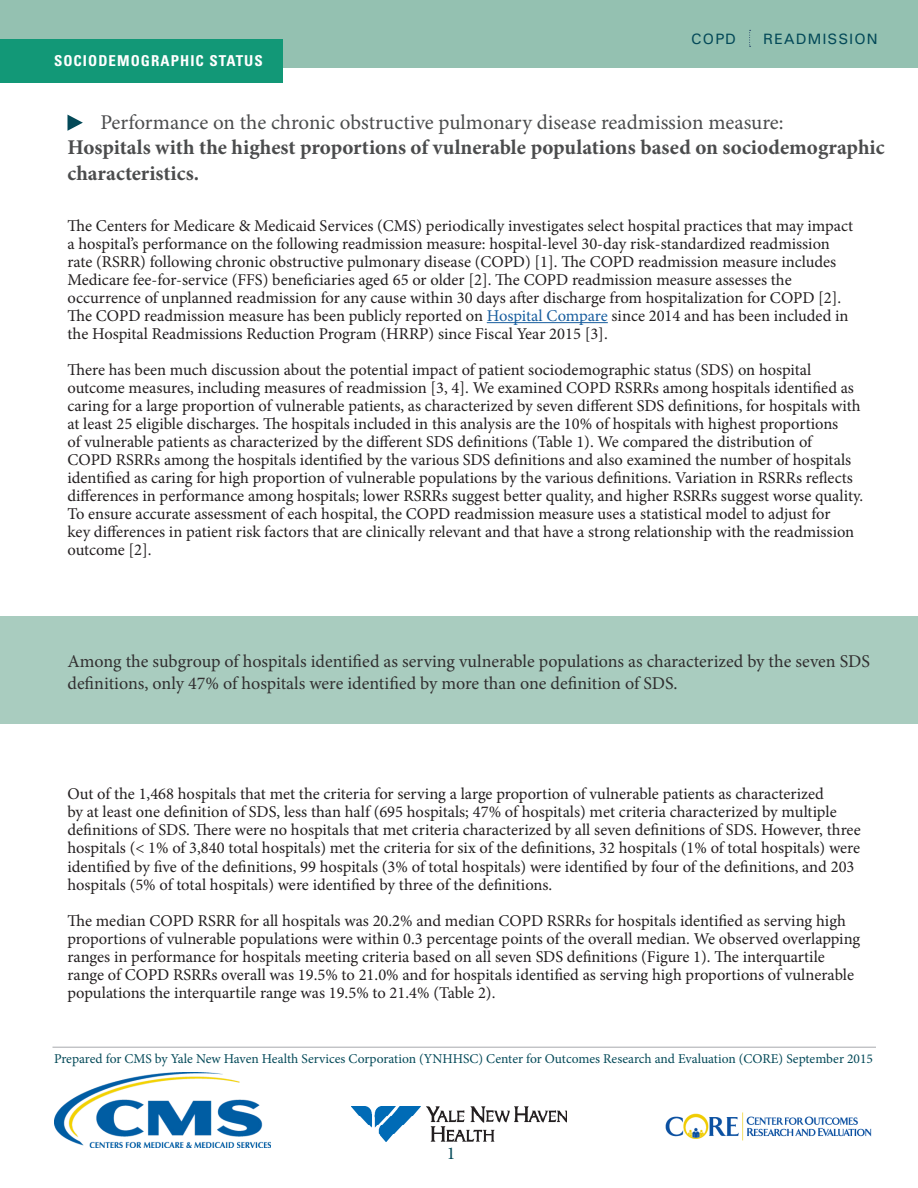
<style>
.page{position:relative;width:918px;height:1188px;background:#fff}
.page>*{position:absolute;margin:0;border:0;box-sizing:border-box;transform-origin:0 0}
.t1{font:700 21px/25.2px "Minion Pro";color:#4b4c4d}
.t2{font:18px/21.6px "Minion Pro";color:#312f30}
.t3{font:18px "Minion Pro";color:#034958}
.t4{font:16.5px/18px "Minion Pro";color:#231f20}
.t5{font:700 condensed 15px "Univers";letter-spacing:.07em;color:#fff}
.t6{font:15px "Univers";letter-spacing:.07em;color:#034958}
.t7{font:13.5px "Minion Pro";color:#034958}
.s1{font-weight:400}
.s2{color:#175d9e}
</style>
<div class="page">
<hr style="left:487px;top:322px;width:121px;height:1px;background:#175d9e">
<div style="left:0;top:0;width:918px;height:68px;background:#94c1b1"></div>
<svg style="left:749px;top:30px;width:2px;height:17px"></svg>
<hr style="left:52px;top:1047px;width:824px;height:1px;background:#a8a9ad">
<div style="left:0;top:616px;width:918px;height:108px;background:#a9ccbf"></div>
<div style="left:0;top:39px;width:283px;height:43px;background:#129877"></div>
<svg style="left:68px;top:115px;width:15px;height:16px"></svg>
<img style="left:54px;top:1073px;width:216px;height:75px">
<img style="left:665px;top:1112px;width:207px;height:29px">
<img style="left:351px;top:1107px;width:216px;height:35px">
<p class="t5" style="left:54px;top:51px;width:210px">SOCIODEMOGRAPHIC STATUS</p>
<p class="t6" style="left:691px;top:29px;width:46px">COPD</p>
<p class="t6" style="left:763px;top:29px;width:116px">READMISSION</p>
<h1 class="t1" style="left:68px;top:110px;width:819px;text-indent:33px"><span class="s1">Performance on the chronic obstructive pulmonary disease readmission measure:<br></span>Hospitals with the highest proportions of vulnerable populations based on sociodemographic characteristics.</h1>
<p class="t4" style="left:68px;top:217px;width:787px">The Centers for Medicare &amp; Medicaid Services (CMS) periodically investigates select hospital practices that may impact a hospital’s performance on the following readmission measure: hospital-level 30-day risk-standardized readmission rate (RSRR) following chronic obstructive pulmonary disease (COPD) [1]. The COPD readmission measure includes Medicare fee-for-service (FFS) beneficiaries aged 65 or older [2]. The COPD readmission measure assesses the occurrence of unplanned readmission for any cause within 30 days after discharge from hospitalization for COPD [2].<br>The COPD readmission measure has been publicly reported on <span class="s2">Hospital Compare</span> since 2014 and has been included in the Hospital Readmissions Reduction Program (HRRP) since Fiscal Year 2015 [3].</p>
<p class="t4" style="left:68px;top:361px;width:797px">There has been much discussion about the potential impact of patient sociodemographic status (SDS) on hospital outcome measures, including measures of readmission [3, 4]. We examined COPD RSRRs among hospitals identified as caring for a large proportion of vulnerable patients, as characterized by seven different SDS definitions, for hospitals with at least 25 eligible discharges. The hospitals included in this analysis are the 10% of hospitals with highest proportions<br>of vulnerable patients as characterized by the different SDS definitions (Table 1). We compared the distribution of<br>COPD RSRRs among the hospitals identified by the various SDS definitions and also examined the number of hospitals identified as caring for high proportion of vulnerable populations by the various definitions. Variation in RSRRs reflects differences in performance among hospitals; lower RSRRs suggest better quality, and higher RSRRs suggest worse quality.<br>To ensure accurate assessment of each hospital, the COPD readmission measure uses a statistical model to adjust for<br>key differences in patient risk factors that are clinically relevant and that have a strong relationship with the readmission outcome [2].</p>
<p class="t2" style="left:68px;top:651px;width:804px">Among the subgroup of hospitals identified as serving vulnerable populations as characterized by the seven SDS definitions, only 47% of hospitals were identified by more than one definition of SDS.</p>
<p class="t4" style="left:68px;top:785px;width:795px">Out of the 1,468 hospitals that met the criteria for serving a large proportion of vulnerable patients as characterized<br>by at least one definition of SDS, less than half (695 hospitals; 47% of hospitals) met criteria characterized by multiple definitions of SDS. There were no hospitals that met criteria characterized by all seven definitions of SDS. However, three hospitals (&lt; 1% of 3,840 total hospitals) met the criteria for six of the definitions, 32 hospitals (1% of total hospitals) were identified by five of the definitions, 99 hospitals (3% of total hospitals) were identified by four of the definitions, and 203 hospitals (5% of total hospitals) were identified by three of the definitions.</p>
<p class="t4" style="left:68px;top:911px;width:794px">The median COPD RSRR for all hospitals was 20.2% and median COPD RSRRs for hospitals identified as serving high proportions of vulnerable populations were within 0.3 percentage points of the overall median. We observed overlapping ranges in performance for hospitals meeting criteria based on all seven SDS definitions (Figure 1). The interquartile range of COPD RSRRs overall was 19.5% to 21.0% and for hospitals identified as serving high proportions of vulnerable populations the interquartile range was 19.5% to 21.4% (Table 2).</p>
<p class="t7" style="left:54px;top:1049px;width:821px">Prepared for CMS by Yale New Haven Health Services Corporation (YNHHSC) Center for Outcomes Research and Evaluation (CORE) September 2015</p>
<p class="t3" style="left:447px;top:1141px;width:10px">1</p>
</div>
